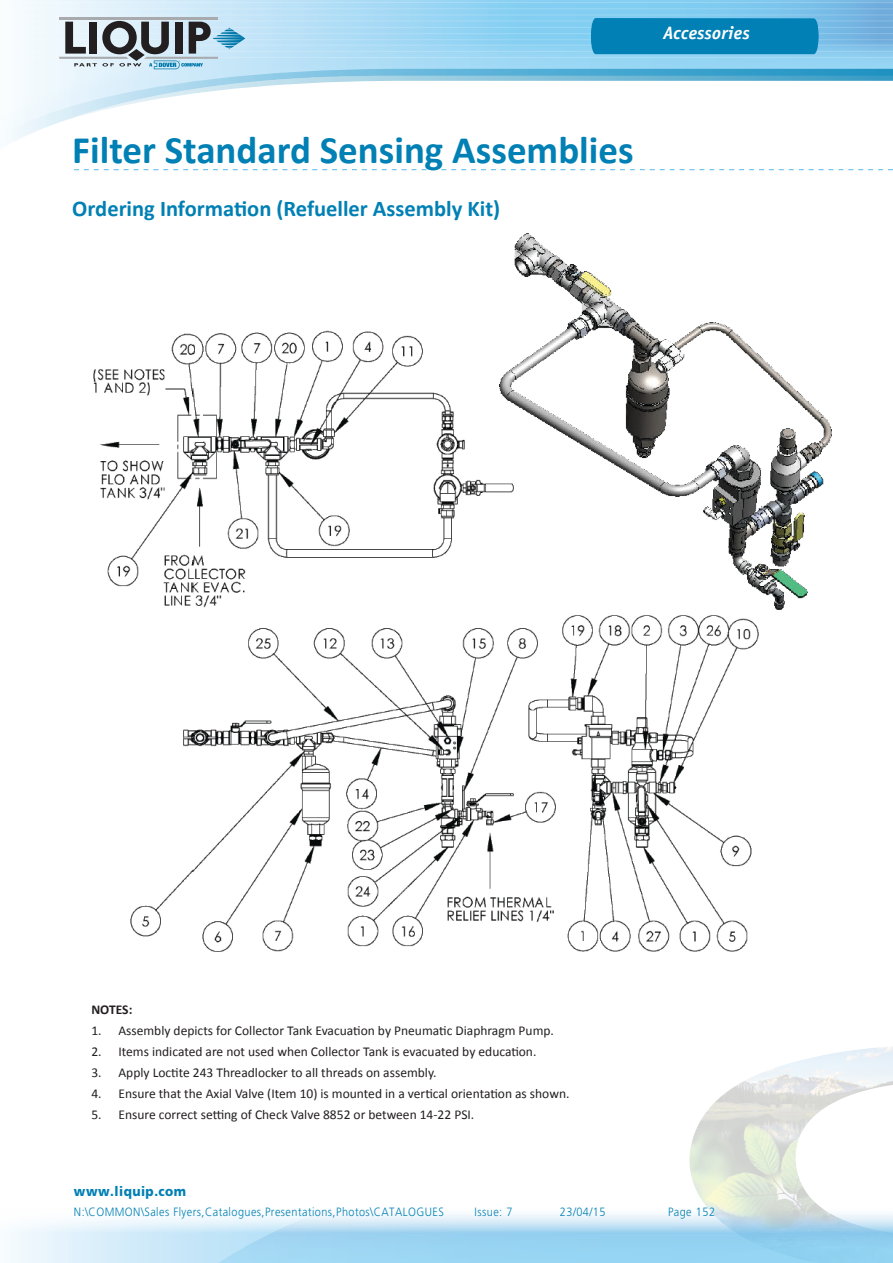
<style>
.page{position:relative;width:893px;height:1263px;background:#fff}
.page>*{position:absolute;margin:0;border:0;box-sizing:border-box;transform-origin:0 0}
.t1{font:700 39px "Calibri";color:#0080b4}
.t2{font:700 22.5px "Calibri";color:#0080b4}
.t3{font:italic 700 18px "Officina Sans Std";letter-spacing:.02em;color:#fff}
.t4{font:13.5px "Calibri";color:#231f20}
.t5{font:900 13.5px "Frutiger LT Std";letter-spacing:.04em;color:#0080b4;scale:.91 1}
.t6{font:700 13.5px "Calibri";letter-spacing:-.005em;color:#231f20}
.t7{font:300 12px "Frutiger LT Std";letter-spacing:.04em;color:#0080b4;scale:.91 1}
</style>
<div class="page">
<svg style="left:20px;top:0;width:873px;height:67px;background:#a2d7f2"></svg>
<hr style="left:0;top:21px;width:893px;height:1px;background:#fff">
<hr style="left:0;top:57px;width:893px;height:1px;background:#fff">
<hr style="left:0;top:15px;width:893px;height:1px;background:#fff">
<hr style="left:0;top:45px;width:893px;height:1px;background:#fff">
<hr style="left:0;top:51px;width:893px;height:1px;background:#fff">
<hr style="left:0;top:8px;width:893px;height:1px;background:#fff">
<hr style="left:0;top:39px;width:893px;height:1px;background:#fff">
<hr style="left:0;top:27px;width:893px;height:1px;background:#fff">
<hr style="left:0;top:33px;width:893px;height:1px;background:#fff">
<hr style="left:0;top:2px;width:893px;height:1px;background:#fff">
<img style="left:689px;top:1047px;width:204px;height:159px">
<svg style="left:13px;top:67px;width:880px;height:75px"></svg>
<svg style="left:11px;top:1221px;width:74px;height:42px"></svg>
<svg style="left:85px;top:1206px;width:808px;height:57px"></svg>
<hr style="left:59px;top:17px;width:159px;height:2px;background:#a8aaad">
<svg style="left:59px;top:21px;width:186px;height:48px;background:#97a9b4"></svg>
<svg style="left:74px;top:169px;width:819px;height:1px"></svg>
<div style="left:591px;top:18px;width:227px;height:36px;background:#0080b4"></div>
<img style="left:93px;top:330px;width:666px;height:622px">
<img style="left:500px;top:234px;width:332px;height:375px">
<h3 class="t3" style="left:663px;top:22px;width:88px">Accessories</h3>
<h3 class="t3" style="left:679px;top:25px;width:57px">Gauges</h3>
<h1 class="t1" style="left:72px;top:125px;width:563px">Filter Standard Sensing Assemblies</h1>
<h2 class="t2" style="left:72px;top:195px;width:429px">Ordering Information (Refueller Assembly Kit)</h2>
<p class="t6" style="left:91px;top:1000px;width:42px">NOTES:</p>
<p class="t4" style="left:91px;top:1022px;width:464px">1. Assembly depicts for Collector Tank Evacuation by Pneumatic Diaphragm Pump.</p>
<p class="t4" style="left:91px;top:1043px;width:447px">2. Items indicated are not used when Collector Tank is evacuated by education.</p>
<p class="t4" style="left:91px;top:1064px;width:347px">3. Apply Loctite 243 Threadlocker to all threads on assembly.</p>
<p class="t4" style="left:91px;top:1085px;width:480px">4. Ensure that the Axial Valve (Item 10) is mounted in a vertical orientation as shown.</p>
<p class="t4" style="left:91px;top:1106px;width:384px">5. Ensure correct setting of Check Valve 8852 or between 14-22 PSI.</p>
<p class="t5" style="left:74px;top:1183px;width:125px">www.liquip.com</p>
<p class="t7" style="left:74px;top:1205px;width:408px">N:\COMMON\Sales Flyers,Catalogues,Presentations,Photos\CATALOGUES</p>
<p class="t7" style="left:475px;top:1205px;width:43px">Issue: 7</p>
<p class="t7" style="left:560px;top:1205px;width:52px">23/04/15</p>
<p class="t7" style="left:668px;top:1205px;width:53px">Page 152</p>
</div>
